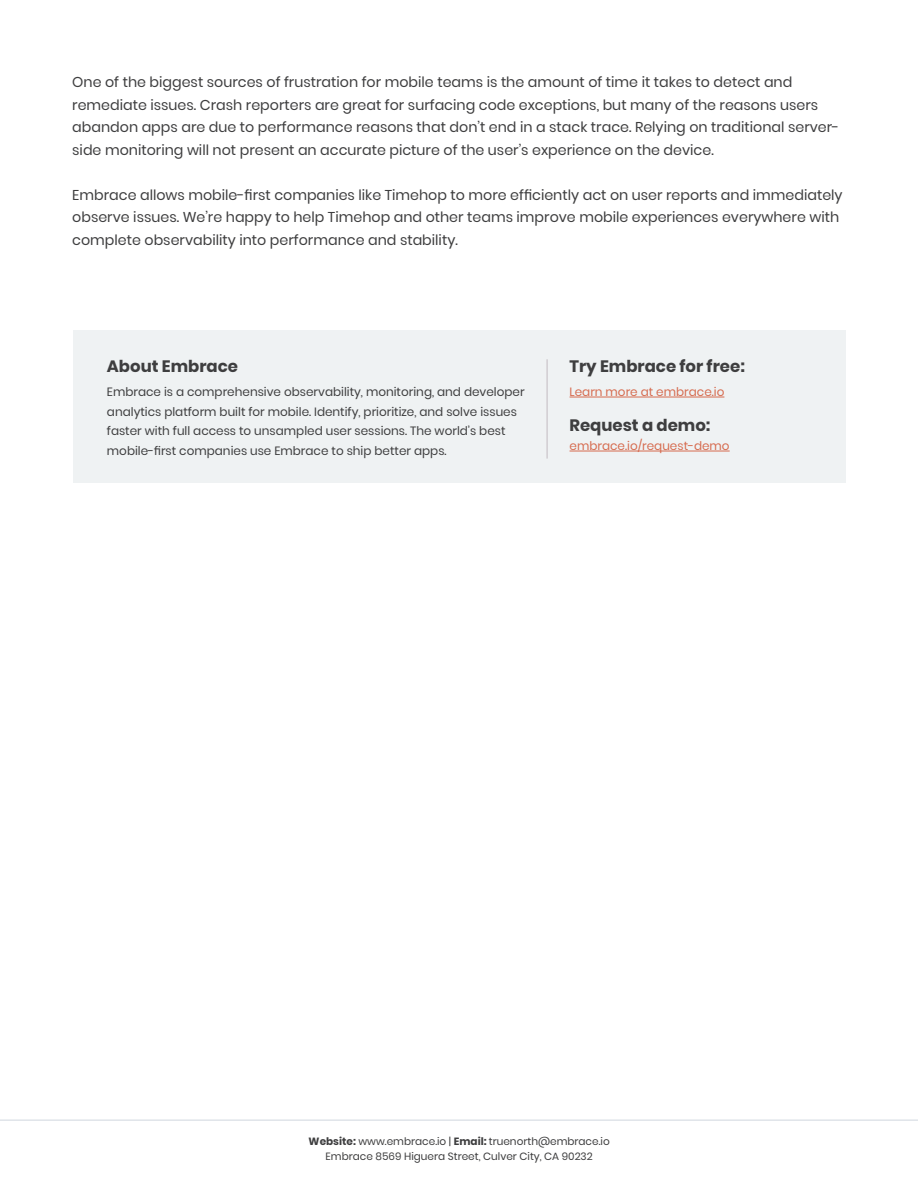
<style>
.page{position:relative;width:918px;height:1188px;background:#fff}
.page>*{position:absolute;margin:0;border:0;box-sizing:border-box;transform-origin:0 0}
.t1{font:700 16.5px "Poppins";color:#3e3e3f}
.text{font:14.25px/22.5px "Poppins";color:#3e3e3f}
.text-2{font:12px/19.5px "Poppins";color:#3e3e3f}
.text-3{font:12px "Poppins";color:#d66b4f}
.t2{font:10.5px/15px "Poppins";color:#3e3e3f;text-align:center}
.s1{font-weight:700}
</style>
<div class="page">
<hr style="left:0;top:1119px;width:918px;height:2px;background:#dfe4e9">
<div style="left:73px;top:330px;width:773px;height:153px;background:#eff2f3"></div>
<hr style="left:570px;top:397px;width:154px;height:1px;background:#d66b4f">
<hr style="left:570px;top:451px;width:160px;height:1px;background:#d66b4f">
<hr style="left:546px;top:359px;width:2px;height:100px;background:#d1cdd1">
<p class="text" style="left:72px;top:71px;width:769px">One of the biggest sources of frustration for mobile teams is the amount of time it takes to detect and remediate issues. Crash reporters are great for surfacing code exceptions, but many of the reasons users abandon apps are due to performance reasons that don’t end in a stack trace. Relying on traditional server&shy;side monitoring will not present an accurate picture of the user’s experience on the device.</p>
<p class="text" style="left:72px;top:184px;width:772px">Embrace allows mobile-first companies like Timehop to more efficiently act on user reports and immediately observe issues. We’re happy to help Timehop and other teams improve mobile experiences everywhere with complete observability into performance and stability.</p>
<p class="t1" style="left:107px;top:357px;width:133px">About Embrace</p>
<p class="text-2" style="left:107px;top:382px;width:419px">Embrace is a comprehensive observability, monitoring, and developer analytics platform built for mobile. Identify, prioritize, and solve issues faster with full access to unsampled user sessions. The world’s best mobile-first companies use Embrace to ship better apps.</p>
<p class="t1" style="left:570px;top:357px;width:177px">Try Embrace for free:</p>
<p class="text-3" style="left:570px;top:385px;width:156px">Learn more at embrace.io</p>
<p class="t1" style="left:570px;top:415px;width:142px">Request a demo:</p>
<p class="text-3" style="left:570px;top:439px;width:162px">embrace.io/request-demo</p>
<p class="t2" style="left:309px;top:1134px;width:303px"><span class="s1">Website:</span> www.embrace.io | <span class="s1">Email:</span> truenorth@embrace.io<br>Embrace 8569 Higuera Street, Culver City, CA 90232</p>
</div>
